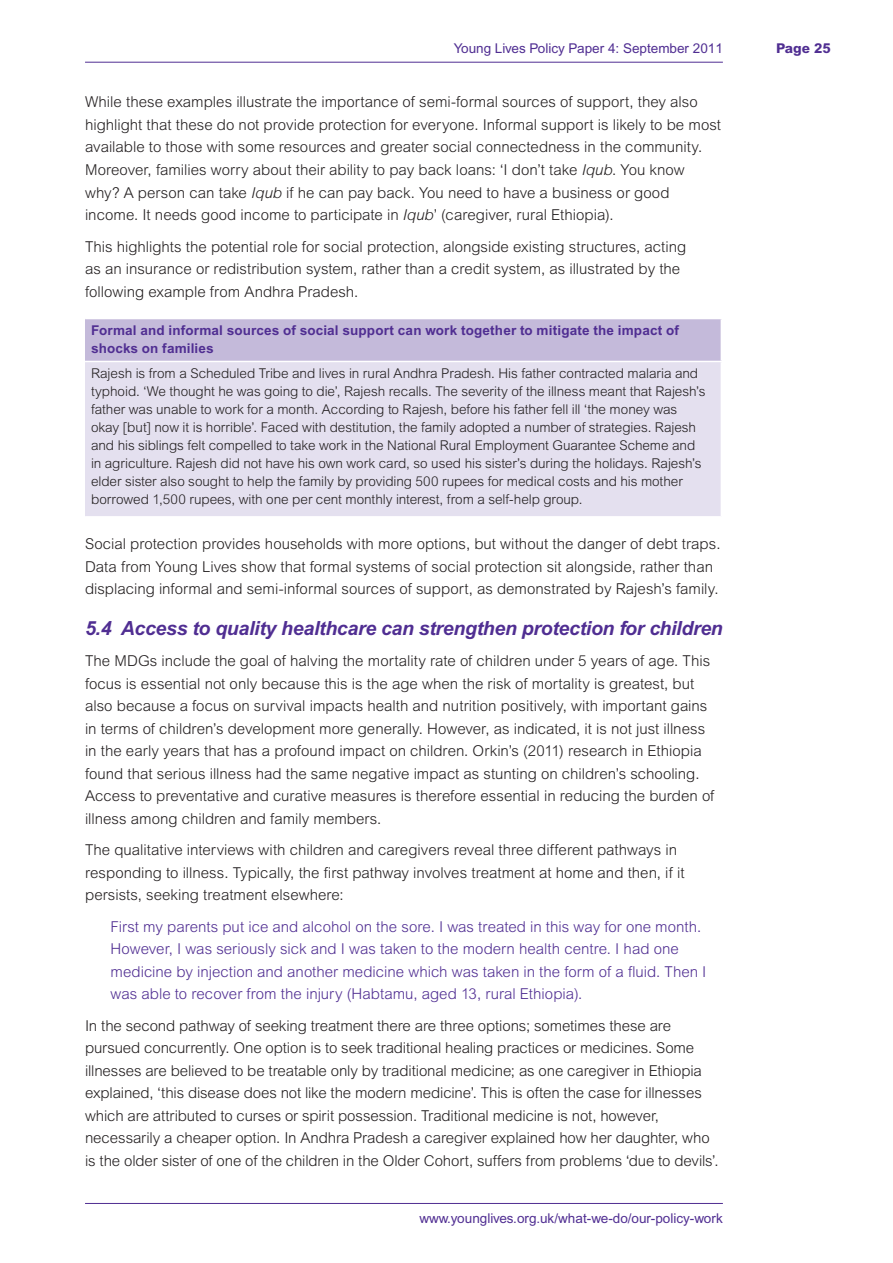
<style>
.page{position:relative;width:893px;height:1263px;background:#fff}
.page>*{position:absolute;margin:0;border:0;box-sizing:border-box;transform-origin:0 0}
.t1{font:italic 700 19.5px "Arial";letter-spacing:-.015em;color:#502e92}
.t2{font:300 15px/22.5px "Arial";color:#231f20}
.t3{font:300 15px/22.5px "Arial";color:#502e92}
.t4{font:300 13.5px/18px "Arial";letter-spacing:-.005em;color:#231f20}
.t5{font:700 13.5px/18px "Arial";letter-spacing:.01em;color:#502e92}
.t6{font:13.5px "Arial";color:#502e92}
.t7{font:800 13.5px "Arial";color:#502e92}
.s1{font-style:italic}
</style>
<div class="page">
<hr style="left:85px;top:62px;width:638px;height:1px;background:#502e92">
<hr style="left:85px;top:1203px;width:638px;height:1px;background:#502e92">
<div style="left:85px;top:318px;width:636px;height:43px;background:#c4bada"></div>
<div style="left:85px;top:361px;width:636px;height:156px;background:#e4e0ef"></div>
<hr style="left:85px;top:318px;width:637px;height:1px;background:#fff">
<hr style="left:85px;top:361px;width:637px;height:1px;background:#fff">
<hr style="left:85px;top:516px;width:637px;height:2px;background:#fff">
<p class="t6" style="left:454px;top:41px;width:271px">Young Lives Policy Paper 4: September 2011</p>
<p class="t2" style="left:85px;top:91px;width:637px">While these examples illustrate the importance of semi-formal sources of support, they also highlight that these do not provide protection for everyone. Informal support is likely to be most available to those with some resources and greater social connectedness in the community.<br>Moreover, families worry about their ability to pay back loans: ‘I don’t take <span class="s1">Iqub</span>. You know why? A person can take <span class="s1">Iqub</span> if he can pay back. You need to have a business or good income. It needs good income to participate in <span class="s1">Iqub</span>’ (caregiver, rural Ethiopia).</p>
<p class="t2" style="left:85px;top:235px;width:603px">This highlights the potential role for social protection, alongside existing structures, acting as an insurance or redistribution system, rather than a credit system, as illustrated by the following example from Andhra Pradesh.</p>
<p class="t5" style="left:91px;top:321px;width:589px">Formal and informal sources of social support can work together to mitigate the impact of shocks on families</p>
<p class="t4" style="left:91px;top:364px;width:616px">Rajesh is from a Scheduled Tribe and lives in rural Andhra Pradesh. His father contracted malaria and typhoid. ‘We thought he was going to die’, Rajesh recalls. The severity of the illness meant that Rajesh’s father was unable to work for a month. According to Rajesh, before his father fell ill ‘the money was okay [but] now it is horrible’. Faced with destitution, the family adopted a number of strategies. Rajesh and his siblings felt compelled to take work in the National Rural Employment Guarantee Scheme and in agriculture. Rajesh did not have his own work card, so used his sister’s during the holidays. Rajesh’s elder sister also sought to help the family by providing 500 rupees for medical costs and his mother borrowed 1,500 rupees, with one per cent monthly interest, from a self-help group.</p>
<p class="t2" style="left:85px;top:532px;width:637px">Social protection provides households with more options, but without the danger of debt traps.<br>Data from Young Lives show that formal systems of social protection sit alongside, rather than displacing informal and semi-informal sources of support, as demonstrated by Rajesh’s family.</p>
<h1 class="t1" style="left:85px;top:616px;width:639px">5.4 Access to quality healthcare can strengthen protection for children</h1>
<p class="t2" style="left:85px;top:649px;width:631px">The MDGs include the goal of halving the mortality rate of children under 5 years of age. This focus is essential not only because this is the age when the risk of mortality is greatest, but also because a focus on survival impacts health and nutrition positively, with important gains in terms of children’s development more generally. However, as indicated, it is not just illness in the early years that has a profound impact on children. Orkin’s (2011) research in Ethiopia found that serious illness had the same negative impact as stunting on children’s schooling.<br>Access to preventative and curative measures is therefore essential in reducing the burden of illness among children and family members.</p>
<p class="t2" style="left:85px;top:838px;width:601px">The qualitative interviews with children and caregivers reveal three different pathways in responding to illness. Typically, the first pathway involves treatment at home and then, if it persists, seeking treatment elsewhere:</p>
<p class="t3" style="left:111px;top:915px;width:597px">First my parents put ice and alcohol on the sore. I was treated in this way for one month.<br>However, I was seriously sick and I was taken to the modern health centre. I had one medicine by injection and another medicine which was taken in the form of a fluid. Then I was able to recover from the injury (Habtamu, aged 13, rural Ethiopia).</p>
<p class="t2" style="left:85px;top:1014px;width:635px">In the second pathway of seeking treatment there are three options; sometimes these are pursued concurrently. One option is to seek traditional healing practices or medicines. Some illnesses are believed to be treatable only by traditional medicine; as one caregiver in Ethiopia explained, ‘this disease does not like the modern medicine’. This is often the case for illnesses which are attributed to curses or spirit possession. Traditional medicine is not, however, necessarily a cheaper option. In Andhra Pradesh a caregiver explained how her daughter, who is the older sister of one of the children in the Older Cohort, suffers from problems ‘due to devils’.</p>
<p class="t6" style="left:419px;top:1210px;width:305px">www.younglives.org.uk/what-we-do/our-policy-work</p>
<p class="t7" style="left:776px;top:40px;width:56px">Page 25</p>
</div>
